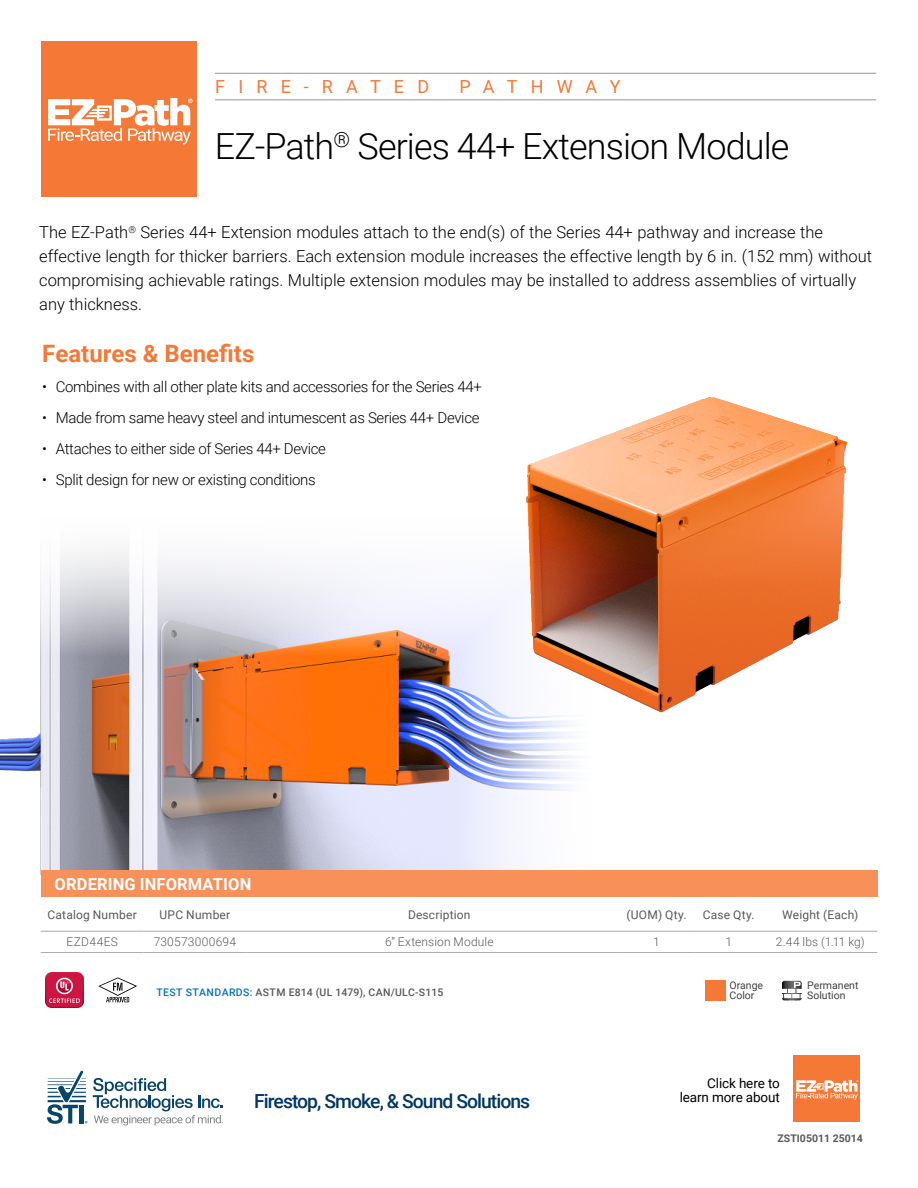
<style>
.page{position:relative;width:918px;height:1188px;background:#fff}
.page>*{position:absolute;margin:0;border:0;box-sizing:border-box;transform-origin:0 0}
.t1{font:300 36px "Roboto";letter-spacing:-.025em;color:#000}
.t2{font:700 24px "Roboto";color:#f47836}
.t3{font:500 19.35px "Roboto";letter-spacing:-.05em;color:#003764}
.t4{font:18px "Roboto";letter-spacing:.735em;color:#f47836}
.t5{font:18px "Roboto";letter-spacing:.7em;color:#f47836}
.t6{font:300 16.5px/24px "Roboto";color:#000}
.t7{font:700 16.5px "Roboto";letter-spacing:.01em;color:#fff}
.t8{font:300 15px "Roboto";letter-spacing:-.02em;color:#000}
.t9{font:13.5px/13.5px "Roboto";letter-spacing:-.01em;color:#000;text-align:right}
.t10{font:12px "Roboto";letter-spacing:.02em;color:#58595b}
.t11{font:300 12px "Roboto";letter-spacing:.015em;color:#58595b}
.t12{font:500 10.5px "Roboto";letter-spacing:.035em;color:#57585a}
.t13{font:10.5px/10.5px "Roboto";color:#414042}
.t14{font:700 10.5px "Roboto";color:#58595b}
.s1{color:#0076c0}
</style>
<div class="page">
<div style="left:41px;top:41px;width:155px;height:156px;background:#f47836"></div>
<svg style="left:48px;top:98px;width:145px;height:46px"></svg>
<hr style="left:215px;top:73px;width:661px;height:1px;background:#939598">
<hr style="left:215px;top:100px;width:661px;height:1px;background:#939598">
<img style="left:0;top:550px;width:569px;height:325px">
<svg style="left:47px;top:1071px;width:40px;height:53px"></svg>
<hr style="left:80px;top:1105px;width:4px;height:18px;background:#09446a">
<svg style="left:93px;top:1078px;width:130px;height:48px"></svg>
<div style="left:793px;top:1055px;width:67px;height:67px;background:#f47836"></div>
<svg style="left:796px;top:1080px;width:62px;height:20px"></svg>
<div style="left:41px;top:870px;width:836px;height:27px;background:#f79059"></div>
<hr style="left:41px;top:931px;width:103px;height:1px;background:#a7a9ac">
<hr style="left:144px;top:931px;width:102px;height:1px;background:#a7a9ac">
<hr style="left:246px;top:931px;width:373px;height:1px;background:#a7a9ac">
<hr style="left:619px;top:931px;width:75px;height:1px;background:#a7a9ac">
<hr style="left:694px;top:931px;width:69px;height:1px;background:#a7a9ac">
<hr style="left:763px;top:931px;width:114px;height:1px;background:#a7a9ac">
<hr style="left:41px;top:952px;width:103px;height:1px;background:#a7a9ac">
<hr style="left:144px;top:952px;width:102px;height:1px;background:#a7a9ac">
<hr style="left:246px;top:952px;width:373px;height:1px;background:#a7a9ac">
<hr style="left:619px;top:952px;width:75px;height:1px;background:#a7a9ac">
<hr style="left:694px;top:952px;width:69px;height:1px;background:#a7a9ac">
<hr style="left:763px;top:952px;width:114px;height:1px;background:#a7a9ac">
<svg style="left:782px;top:981px;width:20px;height:19px"></svg>
<div style="left:706px;top:981px;width:20px;height:20px;background:#f47836"></div>
<img style="left:46px;top:972px;width:38px;height:36px">
<svg style="left:98px;top:977px;width:39px;height:25px"></svg>
<img style="left:225px;top:397px;width:623px;height:393px">
<p class="t4" style="left:215px;top:74px;width:216px">FIRE-RATED</p>
<p class="t5" style="left:460px;top:74px;width:163px">PATHWAY</p>
<h1 class="t1" style="left:215px;top:121px;width:576px">EZ-Path<sup>®</sup> Series 44+ Extension Module</h1>
<p class="t6" style="left:39px;top:220px;width:834px">The EZ-Path<sup>®</sup> Series 44+ Extension modules attach to the end(s) of the Series 44+ pathway and increase the effective length for thicker barriers. Each extension module increases the effective length by 6 in. (152 mm) without compromising achievable ratings. Multiple extension modules may be installed to address assemblies of virtually any thickness.</p>
<h2 class="t2" style="left:42px;top:336px;width:214px">Features &amp; Benefits</h2>
<p class="t8" style="left:42px;top:377px;width:441px">• Combines with all other plate kits and accessories for the Series 44+</p>
<p class="t8" style="left:42px;top:407px;width:439px">• Made from same heavy steel and intumescent as Series 44+ Device</p>
<p class="t8" style="left:42px;top:438px;width:285px">• Attaches to either side of Series 44+ Device</p>
<p class="t8" style="left:42px;top:469px;width:275px">• Split design for new or existing conditions</p>
<p class="t7" style="left:55px;top:872px;width:198px">ORDERING INFORMATION</p>
<p class="t10" style="left:48px;top:906px;width:91px">Catalog Number</p>
<p class="t10" style="left:160px;top:906px;width:72px">UPC Number</p>
<p class="t10" style="left:408px;top:906px;width:64px">Description</p>
<p class="t10" style="left:627px;top:906px;width:62px">(UOM) Qty.</p>
<p class="t10" style="left:703px;top:906px;width:53px">Case Qty.</p>
<p class="t10" style="left:782px;top:906px;width:78px">Weight (Each)</p>
<p class="t11" style="left:67px;top:934px;width:53px">EZD44ES</p>
<p class="t11" style="left:154px;top:934px;width:84px">730573000694</p>
<p class="t11" style="left:385px;top:934px;width:110px">6” Extension Module</p>
<p class="t11" style="left:653px;top:934px;width:8px">1</p>
<p class="t11" style="left:725px;top:934px;width:8px">1</p>
<p class="t11" style="left:776px;top:934px;width:90px">2.44 lbs (1.11 kg)</p>
<p class="t12" style="left:156px;top:985px;width:288px"><span class="s1">TEST STANDARDS:</span> ASTM E814 (UL 1479), CAN/ULC-S115</p>
<p class="t3" style="left:254px;top:1087px;width:278px">Firestop, Smoke, &amp; Sound Solutions</p>
<p class="t13" style="left:730px;top:979px;width:35px">Orange<br>Color</p>
<p class="t13" style="left:807px;top:979px;width:53px">Permanent<br>Solution</p>
<p class="t9" style="left:680px;top:1076px;width:102px">Click here to learn more about</p>
<p class="t14" style="left:778px;top:1131px;width:87px">ZSTI05011 25014</p>
</div>
